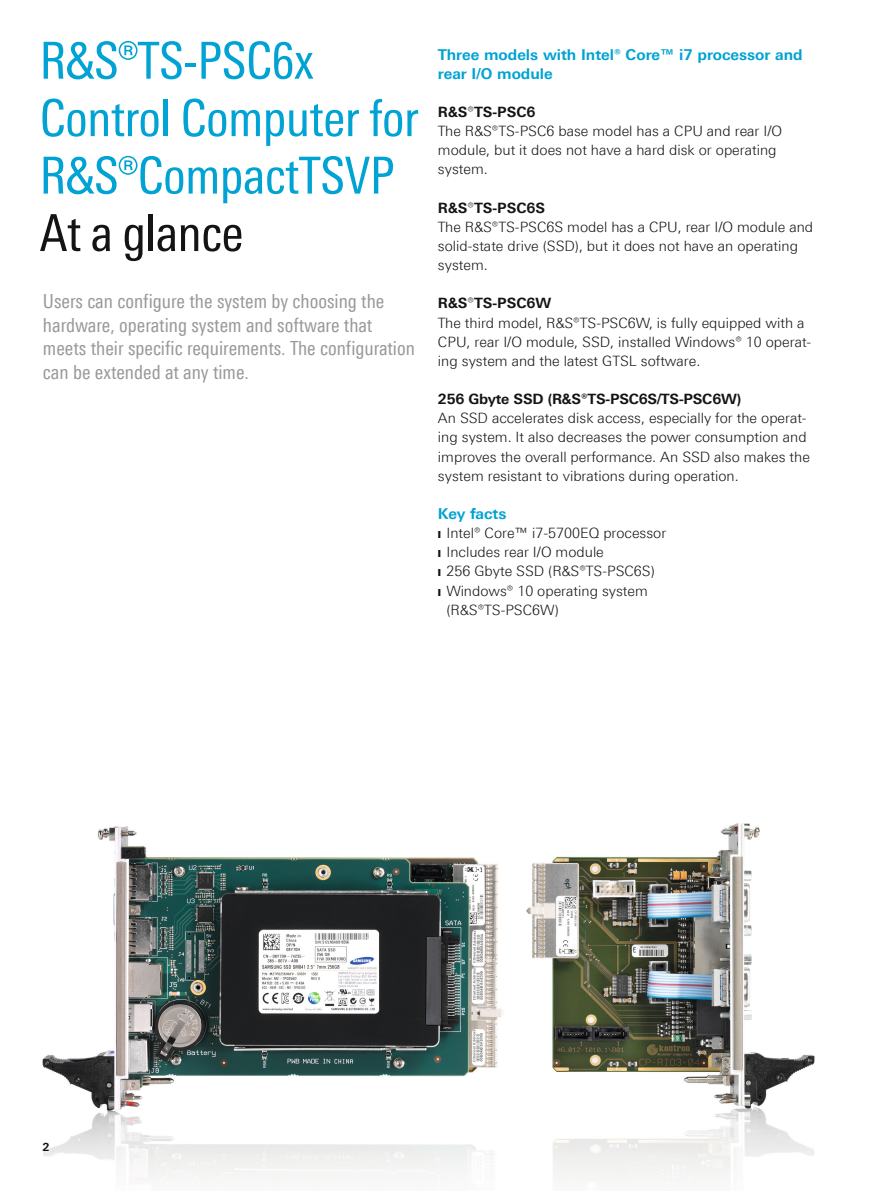
<style>
.page{position:relative;width:893px;height:1191px;background:#fff}
.page>*{position:absolute;margin:0;border:0;box-sizing:border-box;transform-origin:0 0}
.t1{font:51px/57.4px "Linotype Univers 420 Cn";letter-spacing:-.01em;color:#00a3d3}
.t2{font:51px "Linotype Univers 420 Cn";letter-spacing:-.01em;color:#131413}
.t3{font:19.5px/23.4px "Linotype Univers 420 Cn";color:#999}
.t4{font:700 15px/19.2px "Linotype Univers 630";color:#00a3d3}
.t5{font:300 14.25px/19.2px "Linotype Univers 330";color:#131413}
.t6{font:700 14.25px "Linotype Univers 630";letter-spacing:-.015em;color:#131413}
.t7{font:700 11.25px "Linotype Univers 630";color:#131413}
.s1{font-family:"Linotype Univers 330";font-weight:300}
</style>
<div class="page">
<img style="left:43px;top:823px;width:771px;height:358px">
<h1 class="t1" style="left:40px;top:32px;width:381px">R&amp;S®TS-PSC6x<br>Control Computer for<br>R&amp;S®CompactTSVP</h1>
<h1 class="t2" style="left:40px;top:203px;width:206px">At a glance</h1>
<h2 class="t3" style="left:43px;top:290px;width:374px">Users can configure the system by choosing the hardware, operating system and software that meets their specific requirements. The configuration can be extended at any time.</h2>
<p class="t4" style="left:438px;top:44px;width:366px">Three models with Intel® Core™ i7 processor and rear I/O module</p>
<p class="t6" style="left:438px;top:103px;width:99px">R&amp;S<span class="s1">®</span>TS-PSC6</p>
<p class="t5" style="left:438px;top:121px;width:346px">The R&amp;S®TS-PSC6 base model has a CPU and rear I/O module, but it does not have a hard disk or operating system.</p>
<p class="t6" style="left:438px;top:199px;width:109px">R&amp;S<span class="s1">®</span>TS-PSC6S</p>
<p class="t5" style="left:438px;top:217px;width:377px">The R&amp;S®TS-PSC6S model has a CPU, rear I/O module and solid-state drive (SSD), but it does not have an operating system.</p>
<p class="t6" style="left:438px;top:295px;width:115px">R&amp;S<span class="s1">®</span>TS-PSC6W</p>
<p class="t5" style="left:438px;top:313px;width:375px">The third model, R&amp;S®TS-PSC6W, is fully equipped with a<br>CPU, rear I/O module, SSD, installed Windows® 10 operat&shy;ing system and the latest GTSL software.</p>
<p class="t6" style="left:438px;top:390px;width:305px">256 Gbyte SSD (R&amp;S®TS-PSC6S/TS-PSC6W)</p>
<p class="t5" style="left:438px;top:408px;width:373px">An SSD accelerates disk access, especially for the operat&shy;ing system. It also decreases the power consumption and improves the overall performance. An SSD also makes the system resistant to vibrations during operation.</p>
<p class="t4" style="left:438px;top:504px;width:70px">Key facts</p>
<p class="t5" style="left:438px;top:523px;width:230px">❙ Intel® Core™ i7-5700EQ processor</p>
<p class="t5" style="left:438px;top:542px;width:167px">❙ Includes rear I/O module</p>
<p class="t5" style="left:438px;top:561px;width:218px">❙ 256 Gbyte SSD (R&amp;S®TS-PSC6S)</p>
<p class="t5" style="left:438px;top:580px;width:211px">❙ Windows® 10 operating system</p>
<p class="t5" style="left:446px;top:600px;width:114px">(R&amp;S®TS-PSC6W)</p>
<p class="t7" style="left:43px;top:1139px;width:9px">2</p>
</div>
